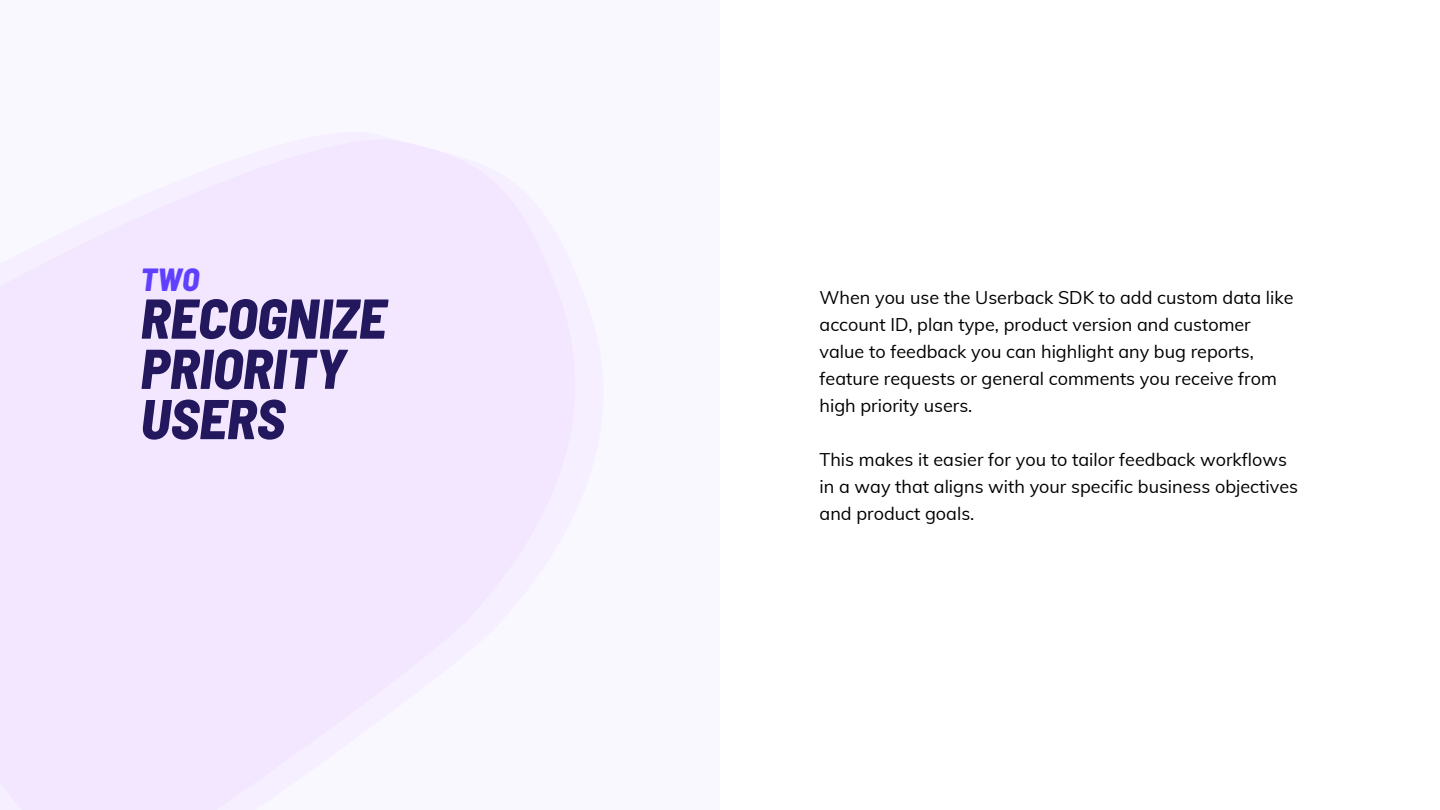
<style>
.page{position:relative;width:1440px;height:810px;background:#f9f8ff}
.page>*{position:absolute;margin:0;border:0;box-sizing:border-box;transform-origin:0 0}
.t1{font:italic 800 semi-condensed 56px/50.2px "Barlow";color:#23175e}
.t2{font:italic 800 semi-condensed 32px "Barlow";color:#6040ff}
.t3{font:18px/27px "Muli";color:#000}
</style>
<div class="page">
<svg style="left:0;top:139px;width:576px;height:671px;fill:#f2e7ff"></svg>
<div style="left:720px;top:0;width:720px;height:810px;background:#fff"></div>
<h2 class="t2" style="left:140px;top:256px;width:60px">TWO</h2>
<h1 class="t1" style="left:140px;top:290px;width:247px">RECOGNIZE<br>PRIORITY<br>USERS</h1>
<p class="t3" style="left:820px;top:283px;width:476px">When you use the Userback SDK to add custom data like account ID, plan type, product version and customer value to feedback you can highlight any bug reports, feature requests or general comments you receive from high priority users.</p>
<p class="t3" style="left:820px;top:445px;width:480px">This makes it easier for you to tailor feedback workflows in a way that aligns with your specific business objectives and product goals.</p>
</div>
